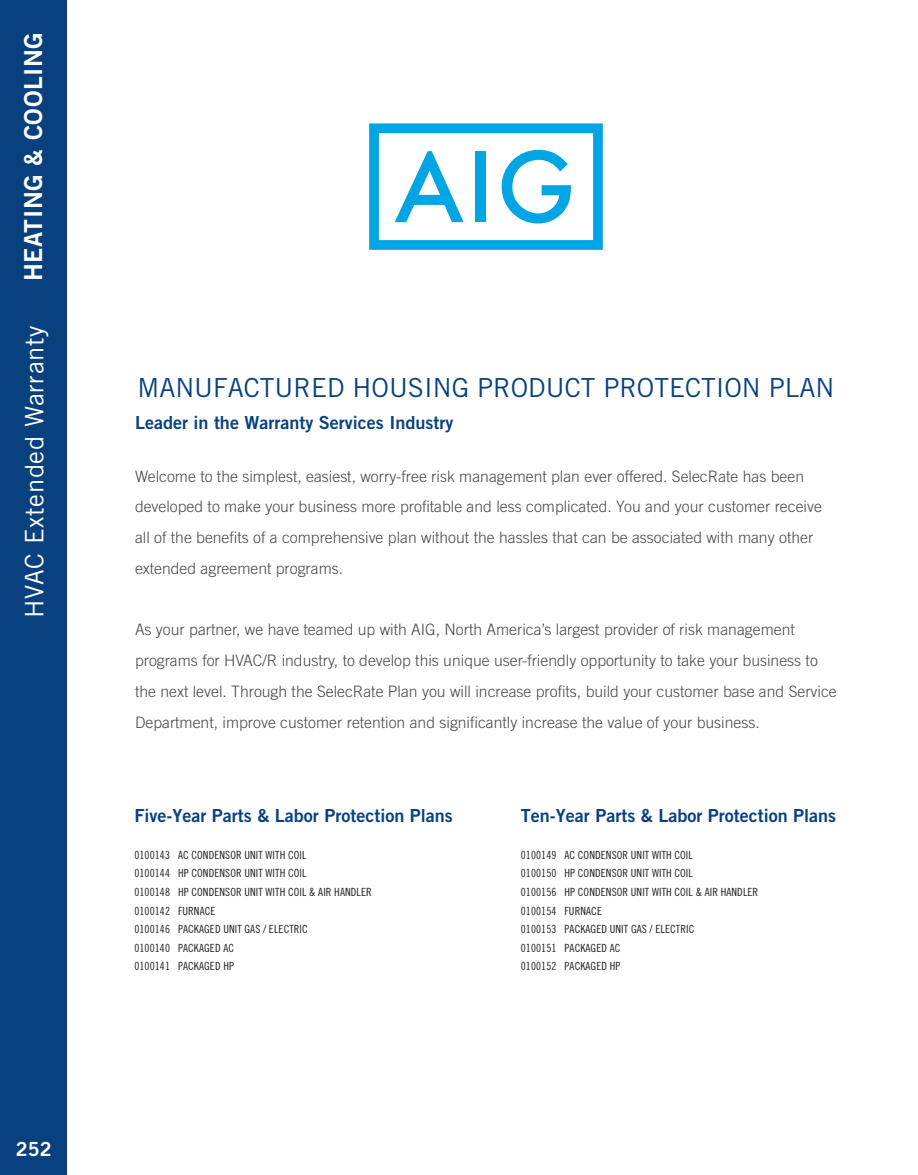
<style>
.page{position:relative;width:918px;height:1175px;background:#fff}
.page>*{position:absolute;margin:0;border:0;box-sizing:border-box;transform-origin:0 0}
.headline{font:26.25px "Trade Gothic";color:#09417f}
.t1{font:25.5px "Trade Gothic";letter-spacing:.025em;color:#fff}
.t2{font:24.75px "Trade Gothic Bold Two";letter-spacing:.025em;color:#fff}
.t3{font:19.5px "Trade Gothic Bold Two";color:#fff}
.body_copy__no_spac{font:18px "Trade Gothic Bold Two";color:#09417f}
.subhead{font:18px "Trade Gothic Bold Two";color:#09417f}
.body_copy{font:300 15.75px/30.8px "Trade Gothic";color:#464748}
.Part___s{font:11.25px "Trade Gothic Cond Eighteen";letter-spacing:.01em;color:#231f20}
</style>
<div class="page">
<div style="left:0;top:0;width:68px;height:1174px;background:#09417f"></div>
<svg style="left:369px;top:123px;width:234px;height:127px"></svg>
<h3 class="t2" style="left:18px;top:281px;width:251px;rotate:-90deg">HEATING &amp; COOLING</h3>
<p class="t1" style="left:19px;top:618px;width:293px;rotate:-90deg">HVAC Extended Warranty</p>
<p class="t3" style="left:16px;top:1136px;width:37px">252</p>
<p class="headline" style="left:137px;top:371px;width:699px">MANUFACTURED HOUSING PRODUCT PROTECTION PLAN</p>
<p class="subhead" style="left:135px;top:411px;width:320px">Leader in the Warranty Services Industry</p>
<p class="body_copy" style="left:135px;top:460px;width:688px">Welcome to the simplest, easiest, worry-free risk management plan ever offered. SelecRate has been developed to make your business more profitable and less complicated. You and your customer receive all of the benefits of a comprehensive plan without the hassles that can be associated with many other extended agreement programs.</p>
<p class="body_copy" style="left:135px;top:614px;width:703px">As your partner, we have teamed up with AIG, North America’s largest provider of risk management programs for HVAC/R industry, to develop this unique user-friendly opportunity to take your business to the next level. Through the SelecRate Plan you will increase profits, build your customer base and Service Department, improve customer retention and significantly increase the value of your business.</p>
<p class="body_copy__no_spac" style="left:134px;top:804px;width:320px">Five-Year Parts &amp; Labor Protection Plans</p>
<p class="Part___s" style="left:134px;top:848px;width:174px">0100143 AC CONDENSOR UNIT WITH COIL</p>
<p class="Part___s" style="left:134px;top:866px;width:174px">0100144 HP CONDENSOR UNIT WITH COIL</p>
<p class="Part___s" style="left:134px;top:885px;width:239px">0100148 HP CONDENSOR UNIT WITH COIL &amp; AIR HANDLER</p>
<p class="Part___s" style="left:134px;top:903px;width:83px">0100142 FURNACE</p>
<p class="Part___s" style="left:134px;top:922px;width:175px">0100146 PACKAGED UNIT GAS / ELECTRIC</p>
<p class="Part___s" style="left:134px;top:941px;width:101px">0100140 PACKAGED AC</p>
<p class="Part___s" style="left:134px;top:959px;width:101px">0100141 PACKAGED HP</p>
<p class="body_copy__no_spac" style="left:521px;top:804px;width:317px">Ten-Year Parts &amp; Labor Protection Plans</p>
<p class="Part___s" style="left:521px;top:848px;width:174px">0100149 AC CONDENSOR UNIT WITH COIL</p>
<p class="Part___s" style="left:521px;top:866px;width:174px">0100150 HP CONDENSOR UNIT WITH COIL</p>
<p class="Part___s" style="left:521px;top:885px;width:239px">0100156 HP CONDENSOR UNIT WITH COIL &amp; AIR HANDLER</p>
<p class="Part___s" style="left:521px;top:903px;width:83px">0100154 FURNACE</p>
<p class="Part___s" style="left:521px;top:922px;width:175px">0100153 PACKAGED UNIT GAS / ELECTRIC</p>
<p class="Part___s" style="left:521px;top:941px;width:101px">0100151 PACKAGED AC</p>
<p class="Part___s" style="left:521px;top:959px;width:101px">0100152 PACKAGED HP</p>
</div>
